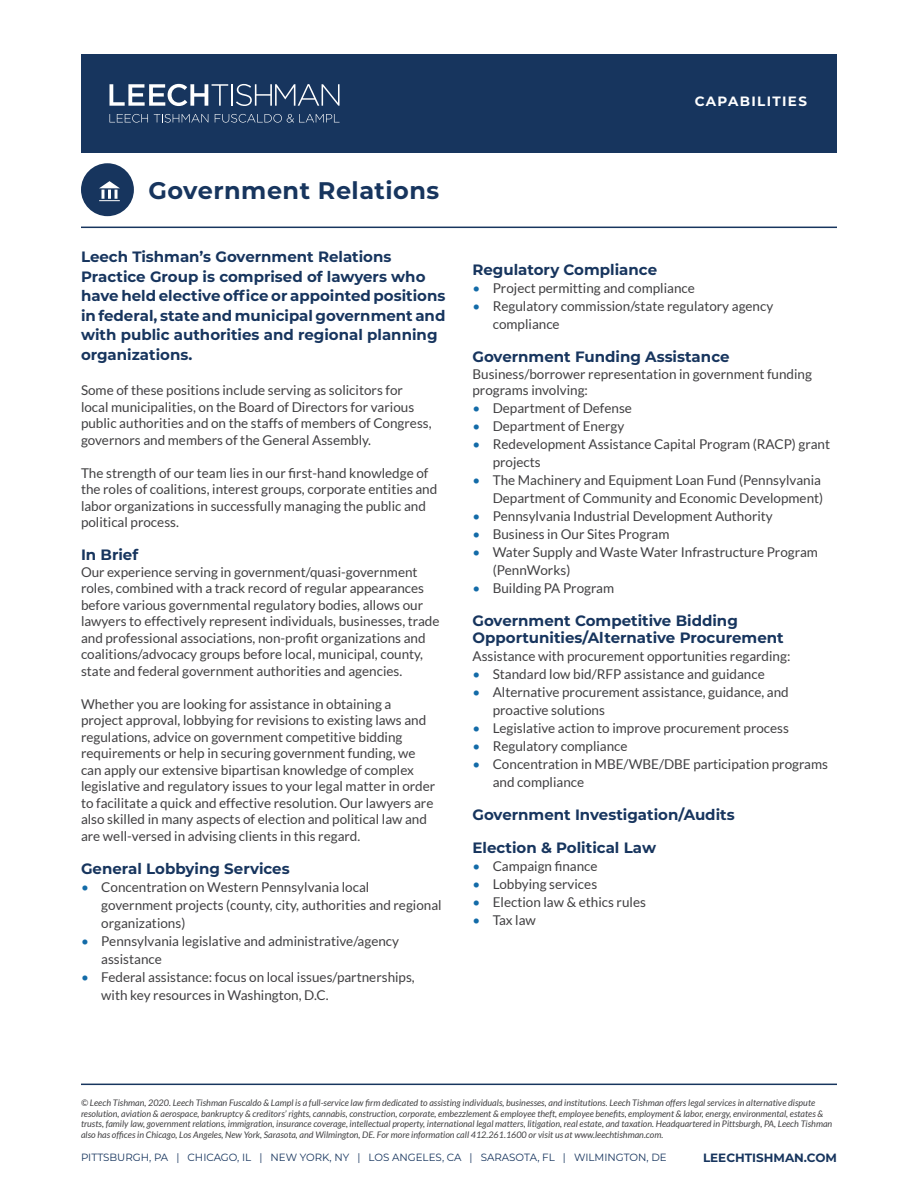
<style>
.page{position:relative;width:918px;height:1188px;background:#fff}
.page>*{position:absolute;margin:0;border:0;box-sizing:border-box;transform-origin:0 0}
.t1{font:700 24px "Montserrat";letter-spacing:.02em;color:#17355e}
.Lead_Paragraph{font:700 15px/19.5px "Montserrat";color:#17355e}
.Subheads{font:700 15px/16.5px "Montserrat";color:#17355e}
.Subheads-2{font:13.5px/16.5px "Lato";color:#414042}
.t2{font:700 13.5px "Montserrat";letter-spacing:.1em;color:#fff}
.t3{font:700 12px "Montserrat";color:#17355e}
.t4{font:10.5px "Montserrat";color:#17355e}
.t5{font:italic 9px/10.5px "Lato";color:#414042}
.s1{color:#136ba8}
</style>
<div class="page">
<hr style="left:81px;top:1084px;width:756px;height:1px;background:#17355e">
<div style="left:81px;top:54px;width:756px;height:99px;background:#17355e"></div>
<svg style="left:110px;top:84px;width:118px;height:22px"></svg>
<hr style="left:231px;top:84px;width:2px;height:22px;background:#fff">
<svg style="left:236px;top:84px;width:104px;height:22px"></svg>
<svg style="left:110px;top:114px;width:38px;height:9px"></svg>
<svg style="left:154px;top:114px;width:54px;height:9px"></svg>
<svg style="left:215px;top:114px;width:125px;height:9px"></svg>
<div style="left:81px;top:163px;width:53px;height:53px;background:#17355e;border-radius:50%"></div>
<hr style="left:81px;top:227px;width:756px;height:1px;background:#17355e">
<svg style="left:99px;top:181px;width:21px;height:20px"></svg>
<p class="t2" style="left:695px;top:91px;width:114px">CAPABILITIES</p>
<p class="t1" style="left:148px;top:173px;width:292px">Government Relations</p>
<p class="Lead_Paragraph" style="left:81px;top:246px;width:366px">Leech Tishman’s Government Relations Practice Group is comprised of lawyers who have held elective office or appointed positions in federal, state and municipal government and with public authorities and regional planning organizations.</p>
<p class="Subheads-2" style="left:81px;top:382px;width:352px">Some of these positions include serving as solicitors for local municipalities, on the Board of Directors for various public authorities and on the staffs of members of Congress, governors and members of the General Assembly.</p>
<p class="Subheads-2" style="left:81px;top:465px;width:358px">The strength of our team lies in our first-hand knowledge of the roles of coalitions, interest groups, corporate entities and labor organizations in successfully managing the public and political process.</p>
<p class="Subheads" style="left:81px;top:546px;width:59px">In Brief</p>
<p class="Subheads-2" style="left:81px;top:564px;width:360px">Our experience serving in government/quasi-government roles, combined with a track record of regular appearances before various governmental regulatory bodies, allows our lawyers to effectively represent individuals, businesses, trade and professional associations, non-profit organizations and coalitions/advocacy groups before local, municipal, county, state and federal government authorities and agencies.</p>
<p class="Subheads-2" style="left:81px;top:696px;width:356px">Whether you are looking for assistance in obtaining a project approval, lobbying for revisions to existing laws and regulations, advice on government competitive bidding requirements or help in securing government funding, we can apply our extensive bipartisan knowledge of complex legislative and regulatory issues to your legal matter in order to facilitate a quick and effective resolution. Our lawyers are also skilled in many aspects of election and political law and are well-versed in advising clients in this regard.</p>
<p class="Subheads" style="left:81px;top:860px;width:210px">General Lobbying Services</p>
<p class="Subheads-2" style="left:101px;top:878px;width:342px;line-height:18px;text-indent:-20px"><span class="s1">•</span> Concentration on Western Pennsylvania local government projects (county, city, authorities and regional organizations)</p>
<p class="Subheads-2" style="left:101px;top:932px;width:299px;line-height:18px;text-indent:-20px"><span class="s1">•</span> Pennsylvania legislative and administrative/agency assistance</p>
<p class="Subheads-2" style="left:101px;top:968px;width:315px;line-height:18px;text-indent:-20px"><span class="s1">•</span> Federal assistance: focus on local issues/partnerships, with key resources in Washington, D.C.</p>
<p class="Subheads" style="left:472px;top:261px;width:186px">Regulatory Compliance</p>
<p class="Subheads-2" style="left:472px;top:280px;width:224px"><span class="s1">•</span> Project permitting and compliance</p>
<p class="Subheads-2" style="left:493px;top:297px;width:282px;line-height:18px;text-indent:-20px"><span class="s1">•</span> Regulatory commission/state regulatory agency compliance</p>
<p class="Subheads" style="left:472px;top:348px;width:259px">Government Funding Assistance</p>
<p class="Subheads-2" style="left:472px;top:365px;width:341px">Business/borrower representation in government funding programs involving:</p>
<p class="Subheads-2" style="left:472px;top:400px;width:161px"><span class="s1">•</span> Department of Defense</p>
<p class="Subheads-2" style="left:472px;top:418px;width:153px"><span class="s1">•</span> Department of Energy</p>
<p class="Subheads-2" style="left:493px;top:435px;width:339px;line-height:18px;text-indent:-20px"><span class="s1">•</span> Redevelopment Assistance Capital Program (RACP) grant projects</p>
<p class="Subheads-2" style="left:472px;top:471px;width:352px;line-height:18px;text-align:right"><span class="s1">•</span> The Machinery and Equipment Loan Fund (Pennsylvania<br>Department of Community and Economic Development)</p>
<p class="Subheads-2" style="left:472px;top:508px;width:302px"><span class="s1">•</span> Pennsylvania Industrial Development Authority</p>
<p class="Subheads-2" style="left:472px;top:526px;width:198px"><span class="s1">•</span> Business in Our Sites Program</p>
<p class="Subheads-2" style="left:493px;top:543px;width:327px;line-height:18px;text-indent:-20px"><span class="s1">•</span> Water Supply and Waste Water Infrastructure Program (PennWorks)</p>
<p class="Subheads-2" style="left:472px;top:580px;width:143px"><span class="s1">•</span> Building PA Program</p>
<p class="Subheads" style="left:472px;top:612px;width:313px">Government Competitive Bidding<br>Opportunities/Alternative Procurement</p>
<p class="Subheads-2" style="left:472px;top:647px;width:319px">Assistance with procurement opportunities regarding:</p>
<p class="Subheads-2" style="left:472px;top:665px;width:294px"><span class="s1">•</span> Standard low bid/RFP assistance and guidance</p>
<p class="Subheads-2" style="left:493px;top:683px;width:298px;line-height:18px;text-indent:-20px"><span class="s1">•</span> Alternative procurement assistance, guidance, and proactive solutions</p>
<p class="Subheads-2" style="left:472px;top:719px;width:318px"><span class="s1">•</span> Legislative action to improve procurement process</p>
<p class="Subheads-2" style="left:472px;top:737px;width:157px"><span class="s1">•</span> Regulatory compliance</p>
<p class="Subheads-2" style="left:493px;top:755px;width:337px;line-height:18px;text-indent:-20px"><span class="s1">•</span> Concentration in MBE/WBE/DBE participation programs and compliance</p>
<p class="Subheads" style="left:472px;top:805px;width:264px">Government Investigation/Audits</p>
<p class="Subheads" style="left:472px;top:838px;width:185px">Election &amp; Political Law</p>
<p class="Subheads-2" style="left:472px;top:857px;width:127px"><span class="s1">•</span> Campaign finance</p>
<p class="Subheads-2" style="left:472px;top:875px;width:126px"><span class="s1">•</span> Lobbying services</p>
<p class="Subheads-2" style="left:472px;top:893px;width:175px"><span class="s1">•</span> Election law &amp; ethics rules</p>
<p class="Subheads-2" style="left:472px;top:911px;width:65px"><span class="s1">•</span> Tax law</p>
<p class="t5" style="left:81px;top:1098px;width:753px">© Leech Tishman, 2020. Leech Tishman Fuscaldo &amp; Lampl is a full-service law firm dedicated to assisting individuals, businesses, and institutions. Leech Tishman offers legal services in alternative dispute resolution, aviation &amp; aerospace, bankruptcy &amp; creditors’ rights, cannabis, construction, corporate, embezzlement &amp; employee theft, employee benefits, employment &amp; labor, energy, environmental, estates &amp; trusts, family law, government relations, immigration, insurance coverage, intellectual property, international legal matters, litigation, real estate, and taxation. Headquartered in Pittsburgh, PA, Leech Tishman also has offices in Chicago, Los Angeles, New York, Sarasota, and Wilmington, DE. For more information call 412.261.1600 or visit us at www.leechtishman.com.</p>
<p class="t4" style="left:81px;top:1150px;width:587px">PITTSBURGH, PA | CHICAGO, IL | NEW YORK, NY | LOS ANGELES, CA | SARASOTA, FL | WILMINGTON, DE</p>
<p class="t3" style="left:703px;top:1150px;width:135px">LEECHTISHMAN.COM</p>
</div>
